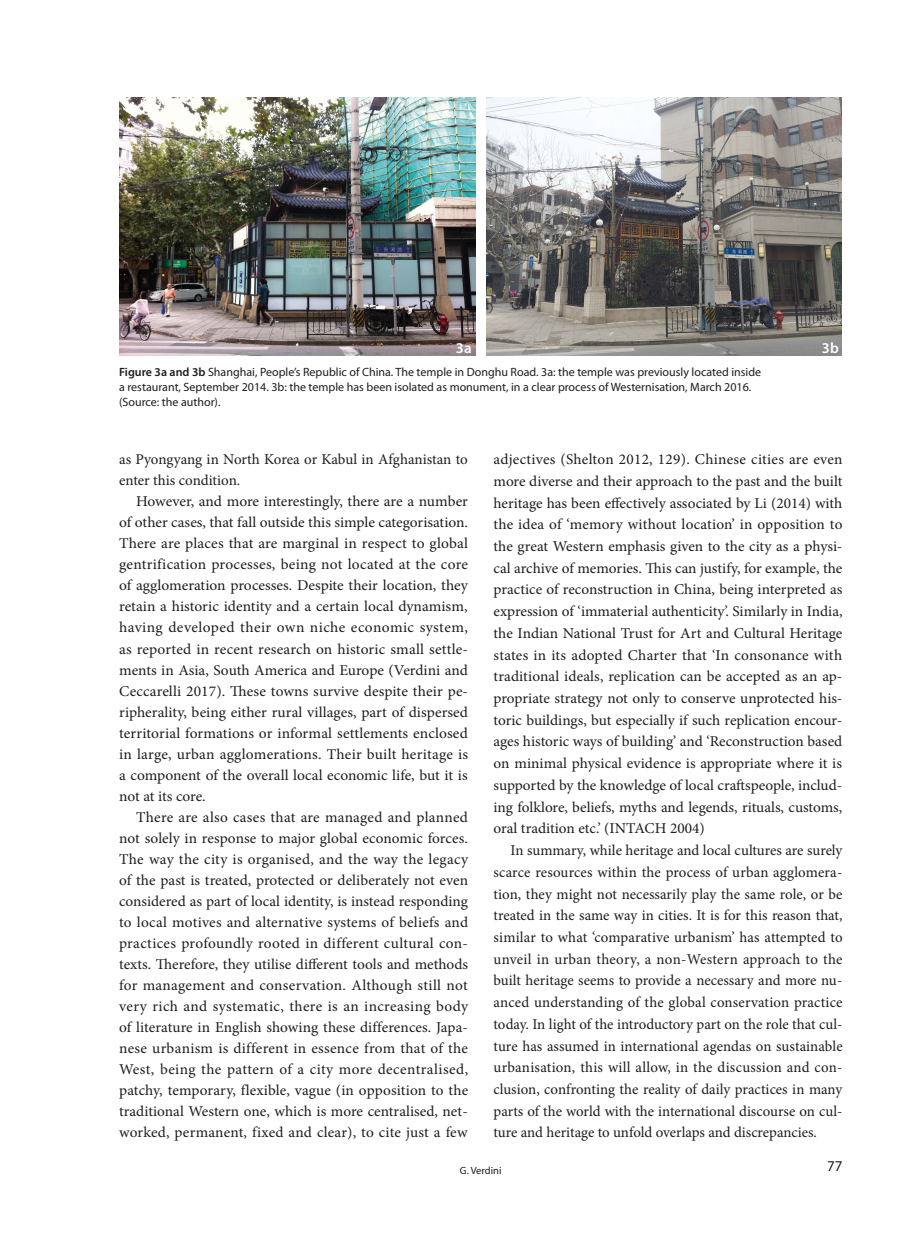
<style>
.page{position:relative;width:919px;height:1238px;background:#fff}
.page>*{position:absolute;margin:0;border:0;box-sizing:border-box;transform-origin:0 0}
.正文{font:15px/21px "Minion Pro";color:#1d1d1b;text-align:justify}
.Abstract{font:600 15px "Myriad Pro";color:#fff}
.t1{font:15px "Myriad Pro";color:#1d1d1b}
.图表注{font:12px/15px "Myriad Pro";color:#1d1d1b}
.t2{font:10.5px "Myriad Pro";color:#1d1d1b}
.s1{font-weight:600}
</style>
<div class="page">
<img style="left:119px;top:98px;width:356px;height:257px">
<img style="left:486px;top:98px;width:355px;height:257px">
<p class="Abstract" style="left:456px;top:338px;width:17px">3a</p>
<p class="Abstract" style="left:821px;top:338px;width:18px">3b</p>
<p class="图表注" style="left:119px;top:364px;width:643px"><span class="s1">Figure 3a and 3b</span> Shanghai, People’s Republic of China. The temple in Donghu Road. 3a: the temple was previously located inside a restaurant, September 2014. 3b: the temple has been isolated as monument, in a clear process of Westernisation, March 2016. (Source: the author).</p>
<p class="正文" style="left:119px;top:449px;width:350px">as Pyongyang in North Korea or Kabul in Afghanistan to enter this condition.</p>
<p class="正文" style="left:119px;top:491px;width:350px;text-indent:17px">However, and more interestingly, there are a number of other cases, that fall outside this simple categorisation.<br>There are places that are marginal in respect to global gentrification processes, being not located at the core of agglomeration processes. Despite their location, they retain a historic identity and a certain local dynamism, having developed their own niche economic system, as reported in recent research on historic small settle&shy;ments in Asia, South America and Europe (Verdini and Ceccarelli 2017). These towns survive despite their pe&shy;ripherality, being either rural villages, part of dispersed territorial formations or informal settlements enclosed in large, urban agglomerations. Their built heritage is a component of the overall local economic life, but it is not at its core.</p>
<p class="正文" style="left:119px;top:806px;width:350px;text-indent:17px">There are also cases that are managed and planned not solely in response to major global economic forces.<br>The way the city is organised, and the way the legacy of the past is treated, protected or deliberately not even considered as part of local identity, is instead responding to local motives and alternative systems of beliefs and practices profoundly rooted in different cultural con&shy;texts. Therefore, they utilise different tools and methods for management and conservation. Although still not very rich and systematic, there is an increasing body of literature in English showing these differences. Japa&shy;nese urbanism is different in essence from that of the West, being the pattern of a city more decentralised, patchy, temporary, flexible, vague (in opposition to the traditional Western one, which is more centralised, net&shy;worked, permanent, fixed and clear), to cite just a few</p>
<p class="正文" style="left:493px;top:448px;width:350px;line-height:21.8px">adjectives (Shelton 2012, 129). Chinese cities are even more diverse and their approach to the past and the built heritage has been effectively associated by Li (2014) with the idea of ‘memory without location’ in opposition to the great Western emphasis given to the city as a physi&shy;cal archive of memories. This can justify, for example, the practice of reconstruction in China, being interpreted as expression of ‘immaterial authenticity’. Similarly in India, the Indian National Trust for Art and Cultural Heritage states in its adopted Charter that ‘In consonance with traditional ideals, replication can be accepted as an ap&shy;propriate strategy not only to conserve unprotected his&shy;toric buildings, but especially if such replication encour&shy;ages historic ways of building’ and ‘Reconstruction based on minimal physical evidence is appropriate where it is supported by the knowledge of local craftspeople, includ&shy;ing folklore, beliefs, myths and legends, rituals, customs, oral tradition etc.’ (INTACH 2004)</p>
<p class="正文" style="left:493px;top:839px;width:350px;line-height:21.8px;text-indent:17px">In summary, while heritage and local cultures are surely scarce resources within the process of urban agglomera&shy;tion, they might not necessarily play the same role, or be treated in the same way in cities. It is for this reason that, similar to what ‘comparative urbanism’ has attempted to unveil in urban theory, a non-Western approach to the built heritage seems to provide a necessary and more nu&shy;anced understanding of the global conservation practice today. In light of the introductory part on the role that cul&shy;ture has assumed in international agendas on sustainable urbanisation, this will allow, in the discussion and con&shy;clusion, confronting the reality of daily practices in many parts of the world with the international discourse on cul&shy;ture and heritage to unfold overlaps and discrepancies.</p>
<p class="t2" style="left:460px;top:1163px;width:43px">G. Verdini</p>
<p class="t1" style="left:827px;top:1156px;width:17px">77</p>
</div>
